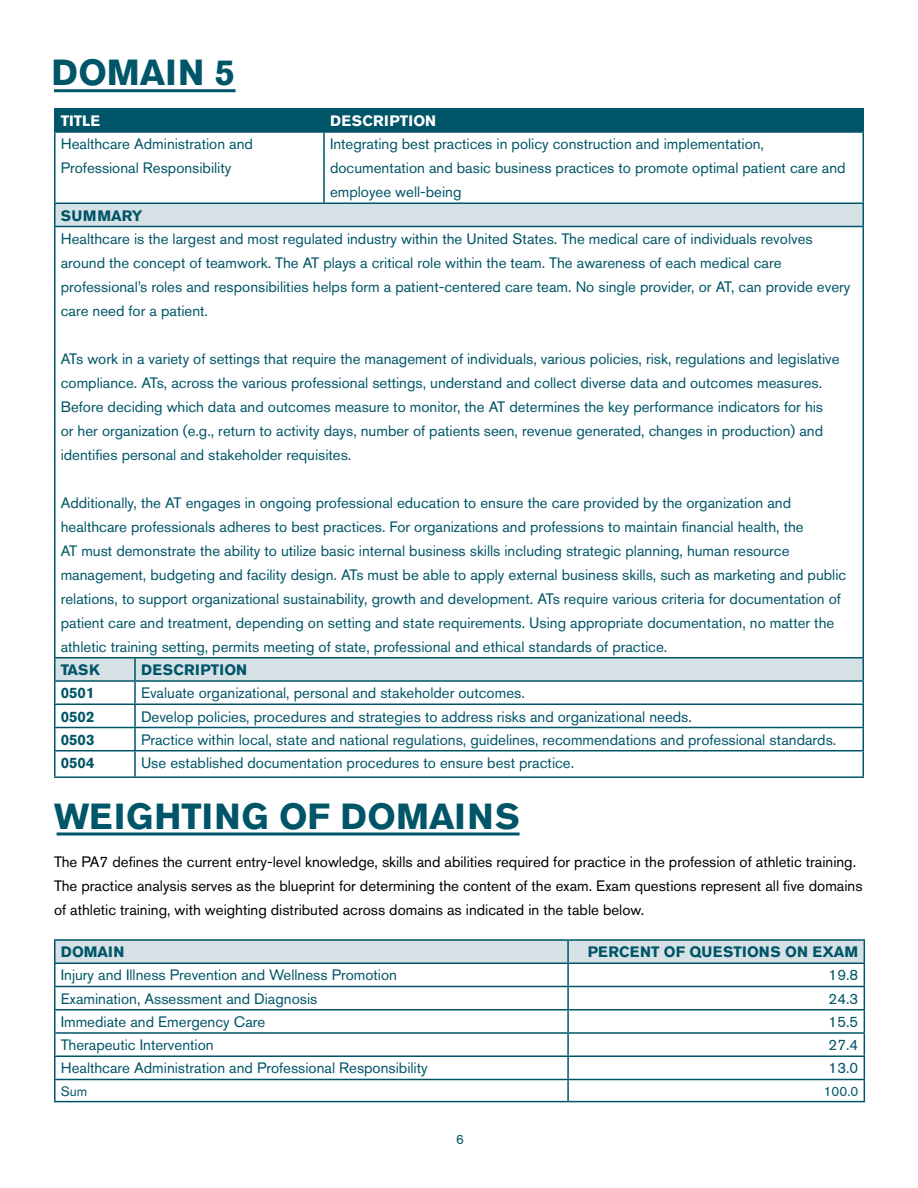
<style>
.page{position:relative;width:918px;height:1188px;background:#fff}
.page>*{position:absolute;margin:0;border:0;box-sizing:border-box;transform-origin:0 0}
.t1{font:700 36px "Akzidenz Grotesk BE";color:#005568}
.t2{font:15px/24px "Akzidenz Grotesk BE";color:#005568}
.t3{font:15px/24px "Akzidenz Grotesk BE";color:#000}
.t4{font:700 15px "Akzidenz Grotesk BE";color:#005568}
.t5{font:700 15px "Akzidenz Grotesk BE";letter-spacing:.01em;color:#fff}
.t6{font:700 15px "Akzidenz Grotesk BE";letter-spacing:.02em;color:#005568}
.t7{font:13.5px "Akzidenz Grotesk BE";color:#005568}
</style>
<div class="page">
<hr style="left:54px;top:939px;width:514px;height:2px;background:#005568">
<hr style="left:54px;top:941px;width:2px;height:21px;background:#005568">
<hr style="left:568px;top:939px;width:297px;height:2px;background:#005568">
<hr style="left:54px;top:962px;width:514px;height:2px;background:#005568">
<hr style="left:54px;top:964px;width:2px;height:22px;background:#005568">
<hr style="left:54px;top:986px;width:514px;height:1px;background:#005568">
<hr style="left:54px;top:987px;width:2px;height:22px;background:#005568">
<hr style="left:54px;top:1009px;width:514px;height:1px;background:#005568">
<hr style="left:54px;top:1010px;width:2px;height:22px;background:#005568">
<hr style="left:54px;top:1032px;width:514px;height:2px;background:#005568">
<hr style="left:54px;top:1034px;width:2px;height:21px;background:#005568">
<hr style="left:54px;top:1055px;width:514px;height:2px;background:#005568">
<hr style="left:54px;top:1057px;width:2px;height:22px;background:#005568">
<hr style="left:54px;top:1079px;width:514px;height:1px;background:#005568">
<hr style="left:54px;top:1080px;width:2px;height:21px;background:#005568">
<svg style="left:55px;top:940px;width:810px;height:161px"></svg>
<hr style="left:54px;top:1101px;width:514px;height:1px;background:#005568">
<hr style="left:568px;top:1101px;width:297px;height:1px;background:#005568">
<hr style="left:57px;top:832px;width:463px;height:3px;background:#005568">
<div style="left:56px;top:110px;width:806px;height:21px;background:#005568"></div>
<div style="left:56px;top:204px;width:806px;height:476px;background:#d6e1e6"></div>
<div style="left:55px;top:226px;width:808px;height:432px;background:#fff"></div>
<hr style="left:54px;top:108px;width:81px;height:2px;background:#005568">
<hr style="left:54px;top:110px;width:2px;height:21px;background:#005568">
<hr style="left:135px;top:108px;width:189px;height:2px;background:#005568">
<hr style="left:324px;top:108px;width:540px;height:2px;background:#005568">
<hr style="left:323px;top:110px;width:2px;height:21px;background:#005568">
<hr style="left:862px;top:110px;width:2px;height:21px;background:#005568">
<hr style="left:54px;top:131px;width:81px;height:2px;background:#005568">
<hr style="left:54px;top:133px;width:2px;height:69px;background:#005568">
<hr style="left:135px;top:131px;width:189px;height:2px;background:#005568">
<hr style="left:324px;top:131px;width:540px;height:2px;background:#005568">
<hr style="left:323px;top:133px;width:2px;height:69px;background:#005568">
<hr style="left:862px;top:133px;width:2px;height:69px;background:#005568">
<hr style="left:54px;top:202px;width:81px;height:2px;background:#005568">
<hr style="left:54px;top:204px;width:2px;height:22px;background:#005568">
<hr style="left:135px;top:202px;width:189px;height:2px;background:#005568">
<hr style="left:324px;top:202px;width:540px;height:2px;background:#005568">
<hr style="left:862px;top:204px;width:2px;height:22px;background:#005568">
<hr style="left:54px;top:226px;width:81px;height:1px;background:#005568">
<hr style="left:54px;top:227px;width:2px;height:430px;background:#005568">
<hr style="left:135px;top:226px;width:189px;height:1px;background:#005568">
<hr style="left:324px;top:226px;width:540px;height:1px;background:#005568">
<hr style="left:862px;top:227px;width:2px;height:430px;background:#005568">
<hr style="left:54px;top:657px;width:81px;height:1px;background:#005568">
<hr style="left:54px;top:658px;width:2px;height:22px;background:#005568">
<hr style="left:135px;top:657px;width:189px;height:1px;background:#005568">
<hr style="left:134px;top:658px;width:2px;height:22px;background:#005568">
<hr style="left:324px;top:657px;width:540px;height:1px;background:#005568">
<hr style="left:862px;top:658px;width:2px;height:22px;background:#005568">
<hr style="left:54px;top:680px;width:81px;height:2px;background:#005568">
<hr style="left:54px;top:682px;width:2px;height:22px;background:#005568">
<hr style="left:135px;top:680px;width:189px;height:2px;background:#005568">
<hr style="left:134px;top:682px;width:2px;height:22px;background:#005568">
<hr style="left:324px;top:680px;width:540px;height:2px;background:#005568">
<hr style="left:862px;top:682px;width:2px;height:22px;background:#005568">
<hr style="left:54px;top:704px;width:81px;height:1px;background:#005568">
<hr style="left:54px;top:705px;width:2px;height:22px;background:#005568">
<hr style="left:135px;top:704px;width:189px;height:1px;background:#005568">
<hr style="left:134px;top:705px;width:2px;height:22px;background:#005568">
<hr style="left:324px;top:704px;width:540px;height:1px;background:#005568">
<hr style="left:862px;top:705px;width:2px;height:22px;background:#005568">
<hr style="left:54px;top:727px;width:81px;height:1px;background:#005568">
<hr style="left:54px;top:728px;width:2px;height:22px;background:#005568">
<hr style="left:135px;top:727px;width:189px;height:1px;background:#005568">
<hr style="left:134px;top:728px;width:2px;height:22px;background:#005568">
<hr style="left:324px;top:727px;width:540px;height:1px;background:#005568">
<hr style="left:862px;top:728px;width:2px;height:22px;background:#005568">
<hr style="left:54px;top:750px;width:81px;height:2px;background:#005568">
<hr style="left:54px;top:752px;width:2px;height:24px;background:#005568">
<hr style="left:135px;top:750px;width:189px;height:2px;background:#005568">
<hr style="left:134px;top:752px;width:2px;height:24px;background:#005568">
<hr style="left:324px;top:750px;width:540px;height:2px;background:#005568">
<hr style="left:862px;top:752px;width:2px;height:24px;background:#005568">
<hr style="left:54px;top:776px;width:81px;height:2px;background:#005568">
<hr style="left:135px;top:776px;width:189px;height:2px;background:#005568">
<hr style="left:324px;top:776px;width:540px;height:2px;background:#005568">
<hr style="left:54px;top:89px;width:182px;height:3px;background:#005568">
<h1 class="t1" style="left:51px;top:52px;width:26px">DOMAIN</h1>
<h1 class="t1" style="left:215px;top:52px;width:22px">5</h1>
<p class="t5" style="left:61px;top:112px;width:41px">TITLE</p>
<p class="t5" style="left:330px;top:112px;width:108px">DESCRIPTION</p>
<p class="t2" style="left:61px;top:132px;width:194px">Healthcare Administration and<br>Professional Responsibility</p>
<p class="t2" style="left:330px;top:132px;width:517px">Integrating best practices in policy construction and implementation, documentation and basic business practices to promote optimal patient care and employee well-being</p>
<p class="t4" style="left:61px;top:207px;width:83px">SUMMARY</p>
<p class="t2" style="left:61px;top:226px;width:791px">Healthcare is the largest and most regulated industry within the United States. The medical care of individuals revolves around the concept of teamwork. The AT plays a critical role within the team. The awareness of each medical care professional’s roles and responsibilities helps form a patient-centered care team. No single provider, or AT, can provide every care need for a patient.</p>
<p class="t2" style="left:61px;top:346px;width:780px">ATs work in a variety of settings that require the management of individuals, various policies, risk, regulations and legislative compliance. ATs, across the various professional settings, understand and collect diverse data and outcomes measures.<br>Before deciding which data and outcomes measure to monitor, the AT determines the key performance indicators for his or her organization (e.g., return to activity days, number of patients seen, revenue generated, changes in production) and identifies personal and stakeholder requisites.</p>
<p class="t2" style="left:61px;top:490px;width:787px">Additionally, the AT engages in ongoing professional education to ensure the care provided by the organization and healthcare professionals adheres to best practices. For organizations and professions to maintain financial health, the<br>AT must demonstrate the ability to utilize basic internal business skills including strategic planning, human resource management, budgeting and facility design. ATs must be able to apply external business skills, such as marketing and public relations, to support organizational sustainability, growth and development. ATs require various criteria for documentation of patient care and treatment, depending on setting and state requirements. Using appropriate documentation, no matter the athletic training setting, permits meeting of state, professional and ethical standards of practice.</p>
<p class="t4" style="left:61px;top:661px;width:41px">TASK</p>
<p class="t6" style="left:141px;top:661px;width:108px">DESCRIPTION</p>
<p class="t4" style="left:61px;top:684px;width:35px">0501</p>
<p class="t2" style="left:141px;top:681px;width:385px">Evaluate organizational, personal and stakeholder outcomes.</p>
<p class="t4" style="left:61px;top:708px;width:35px">0502</p>
<p class="t2" style="left:141px;top:704px;width:552px">Develop policies, procedures and strategies to address risks and organizational needs.</p>
<p class="t4" style="left:61px;top:731px;width:35px">0503</p>
<p class="t2" style="left:141px;top:727px;width:697px">Practice within local, state and national regulations, guidelines, recommendations and professional standards.</p>
<p class="t4" style="left:61px;top:754px;width:35px">0504</p>
<p class="t2" style="left:141px;top:751px;width:435px">Use established documentation procedures to ensure best practice.</p>
<h1 class="t1" style="left:54px;top:795px;width:122px">WEIGHTIN</h1>
<h1 class="t1" style="left:242px;top:795px;width:126px">G OF DOMAINS</h1>
<p class="t3" style="left:54px;top:850px;width:810px">The PA7 defines the current entry-level knowledge, skills and abilities required for practice in the profession of athletic training.<br>The practice analysis serves as the blueprint for determining the content of the exam. Exam questions represent all five domains of athletic training, with weighting distributed across domains as indicated in the table below.</p>
<p class="t4" style="left:61px;top:943px;width:65px">DOMAIN</p>
<p class="t4" style="left:588px;top:943px;width:272px">PERCENT OF QUESTIONS ON EXAM</p>
<p class="t2" style="left:61px;top:963px;width:338px">Injury and Illness Prevention and Wellness Promotion</p>
<p class="t2" style="left:829px;top:963px;width:31px">19.8</p>
<p class="t2" style="left:61px;top:986px;width:258px">Examination, Assessment and Diagnosis</p>
<p class="t2" style="left:829px;top:986px;width:31px">24.3</p>
<p class="t2" style="left:61px;top:1010px;width:206px">Immediate and Emergency Care</p>
<p class="t2" style="left:829px;top:1010px;width:31px">15.5</p>
<p class="t2" style="left:61px;top:1033px;width:154px">Therapeutic Intervention</p>
<p class="t2" style="left:829px;top:1033px;width:31px">27.4</p>
<p class="t2" style="left:61px;top:1056px;width:368px">Healthcare Administration and Professional Responsibility</p>
<p class="t2" style="left:829px;top:1056px;width:31px">13.0</p>
<p class="t7" style="left:61px;top:1083px;width:28px">Sum</p>
<p class="t7" style="left:824px;top:1083px;width:36px">100.0</p>
<p class="t7" style="left:456px;top:1131px;width:9px">6</p>
</div>
